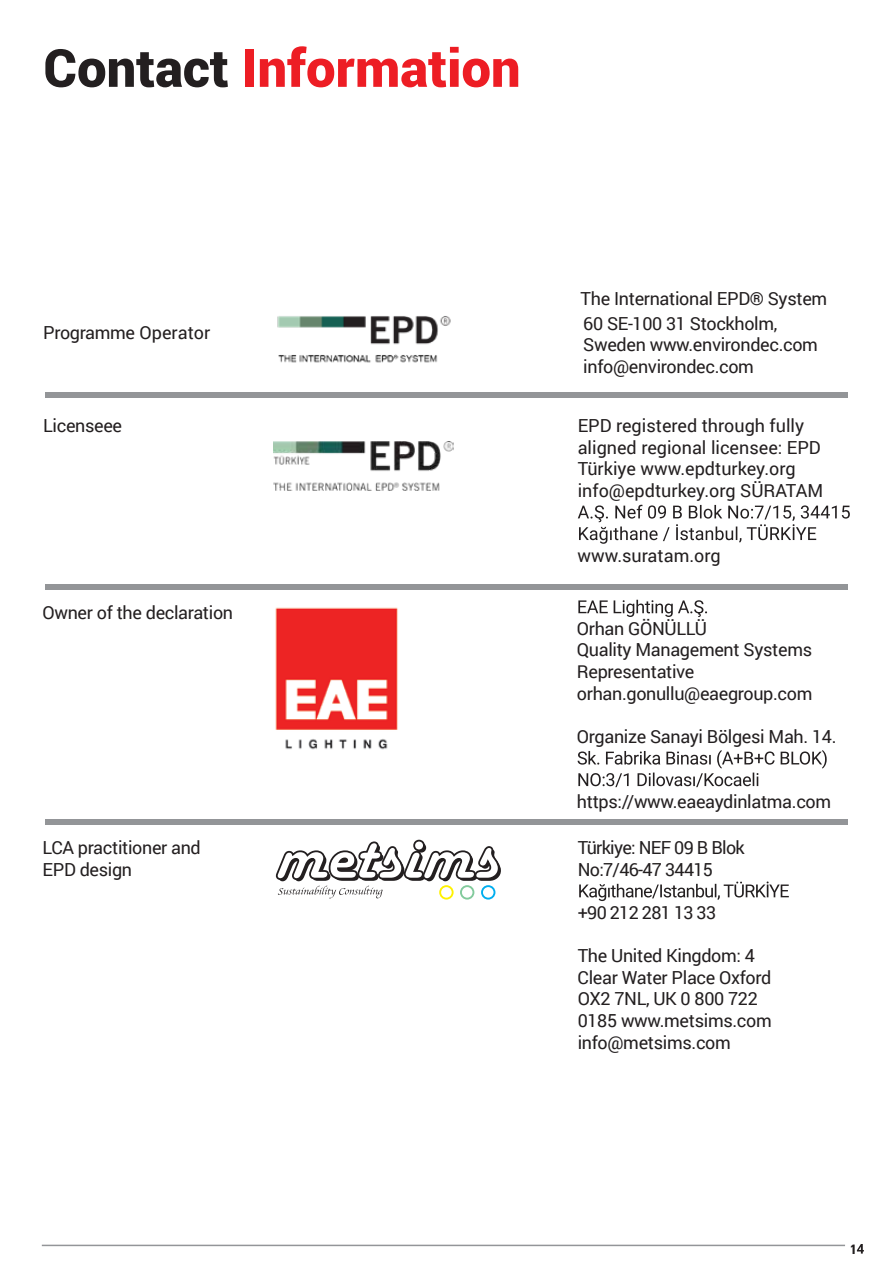
<style>
.page{position:relative;width:893px;height:1263px;background:#fff}
.page>*{position:absolute;margin:0;border:0;box-sizing:border-box;transform-origin:0 0}
.t1{font:900 52.5px "Roboto";color:#ed1d24}
.t2{font:18px/21.6px "Roboto";letter-spacing:-.02em;color:#231f20}
.t3{font:18px/21.6px "Roboto";color:#231f20}
.t4{font:18px/21.6px "Roboto";letter-spacing:-.04em;color:#231f20}
.t5{font:700 condensed 13.5px "Univers";color:#231f20}
.s1{color:#231f20}
</style>
<div class="page">
<svg style="left:578px;top:600px;width:129px;height:17px"></svg>
<svg style="left:578px;top:750px;width:249px;height:37px"></svg>
<svg style="left:579px;top:881px;width:210px;height:20px"></svg>
<div style="left:45px;top:584px;width:802px;height:5px;background:#939598"></div>
<div style="left:45px;top:819px;width:802px;height:5px;background:#939598"></div>
<svg style="left:275px;top:839px;width:226px;height:60px"></svg>
<svg style="left:857px;top:1244px;width:7px;height:9px"></svg>
<hr style="left:42px;top:1245px;width:803px;height:1px;background:#939598">
<img style="left:275px;top:607px;width:123px;height:143px">
<svg style="left:578px;top:505px;width:272px;height:39px"></svg>
<div style="left:46px;top:393px;width:802px;height:5px;background:#939598"></div>
<img style="left:272px;top:316px;width:183px;height:77px">
<img style="left:273px;top:441px;width:180px;height:49px">
<h1 class="t1" style="left:43px;top:31px;width:479px"><span class="s1">Contact</span> Information</h1>
<p class="t2" style="left:43px;top:321px;width:169px">Programme Operator</p>
<p class="t2" style="left:43px;top:414px;width:80px">Licenseee</p>
<p class="t2" style="left:43px;top:601px;width:192px">Owner of the declaration</p>
<p class="t2" style="left:43px;top:836px;width:160px">LCA practitioner and<br>EPD design</p>
<p class="t2" style="left:581px;top:287px;width:248px">The International EPD® System</p>
<p class="t2" style="left:583px;top:312px;width:236px">60 SE-100 31 Stockholm,<br>Sweden www.environdec.com info@environdec.com</p>
<p class="t3" style="left:578px;top:414px;width:247px">EPD registered through fully aligned regional licensee: EPD<br>Türkiye www.epdturkey.org info@epdturkey.org SÜRATAM</p>
<p class="t3" style="left:577px;top:544px;width:145px">www.suratam.org</p>
<p class="t2" style="left:577px;top:617px;width:237px">Orhan GÖNÜLLÜ<br>Quality Management Systems<br>Representative orhan.gonullu@eaegroup.com</p>
<p class="t2" style="left:577px;top:725px;width:261px">Organize Sanayi Bölgesi Mah. 14.</p>
<p class="t2" style="left:577px;top:790px;width:256px">https://www.eaeaydinlatma.com</p>
<p class="t4" style="left:578px;top:836px;width:169px">Türkiye: NEF 09 B Blok<br>No:7/46-47 34415</p>
<p class="t4" style="left:578px;top:901px;width:140px">+90 212 281 13 33</p>
<p class="t2" style="left:578px;top:944px;width:196px">The United Kingdom: 4<br>Clear Water Place Oxford<br>OX2 7NL, UK 0 800 722<br>0185 www.metsims.com info@metsims.com</p>
<p class="t5" style="left:850px;top:1240px;width:7px">1</p>
</div>
